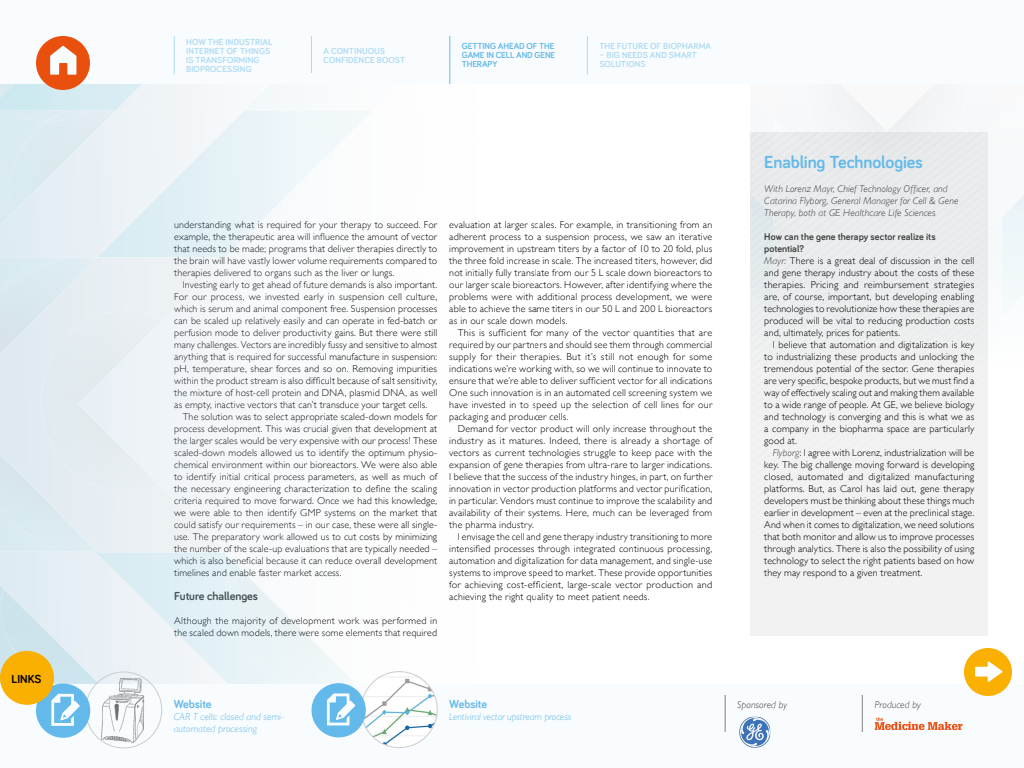
<style>
.page{position:relative;width:1024px;height:768px;background:#fff}
.page>*{position:absolute;margin:0;border:0;box-sizing:border-box;transform-origin:0 0}
.t1{font:700 18px "Bariol";letter-spacing:-.005em;color:#63b9e9}
.t2{font:700 12px "Bariol";letter-spacing:-.005em;color:#404040}
.t3{font:700 12px "Bariol";letter-spacing:-.005em;color:#63b9e9}
.t4{font:700 12px "Bariol";letter-spacing:.005em;color:#000}
.t5{font:300 10px/12px "Gill Sans";letter-spacing:.015em;color:#000;text-align:justify}
.t6{font:italic 300 10px/12px "Gill Sans";letter-spacing:.01em;color:#404040}
.t7{font:italic 300 10px/12px "Gill Sans";letter-spacing:.005em;color:#63b9e9}
.t8{font:700 10px/12px "Bariol";letter-spacing:.005em;color:#404040}
.t9{font:700 9px/9px "Bariol";letter-spacing:.005em;color:#63b9e9}
.s1{font-style:italic;color:#404040}
</style>
<div class="page">
<svg style="left:822px;top:84px;width:202px;height:223px"></svg>
<img style="left:750px;top:132px;width:238px;height:504px">
<div style="left:0;top:292px;width:78px;height:218px;background:#deeaf0"></div>
<div style="left:42px;top:311px;width:36px;height:181px;background:#e2ebf1"></div>
<svg style="left:78px;top:292px;width:159px;height:218px"></svg>
<svg style="left:282px;top:611px;width:30px;height:73px"></svg>
<div style="left:0;top:684px;width:1024px;height:84px;background:#f9fcfe"></div>
<div style="left:0;top:0;width:1024px;height:84px;background:#f9fcfe"></div>
<svg style="left:0;top:36px;width:451px;height:256px"></svg>
<hr style="left:725px;top:695px;width:1px;height:37px;background:#808080">
<hr style="left:449px;top:36px;width:1px;height:48px;background:#63b9e9">
<hr style="left:862px;top:695px;width:1px;height:37px;background:#808080">
<svg style="left:875px;top:718px;width:87px;height:12px"></svg>
<svg style="left:964px;top:648px;width:48px;height:48px"></svg>
<img style="left:739px;top:717px;width:31px;height:31px">
<hr style="left:587px;top:36px;width:1px;height:38px;background:#63b9e9">
<img style="left:86px;top:672px;width:76px;height:76px;border-radius:38px">
<svg style="left:0;top:510px;width:282px;height:228px"></svg>
<div style="left:0;top:651px;width:54px;height:54px;background:#f9b000;border-radius:50%"></div>
<img style="left:361px;top:672px;width:76px;height:76px;border-radius:38px">
<svg style="left:312px;top:641px;width:126px;height:96px"></svg>
<p class="t4" style="left:12px;top:670px;width:31px">LINKS</p>
<p class="t9" style="left:186px;top:37px;width:88px">HOW THE INDUSTRIAL<br>INTERNET OF THINGS<br>IS TRANSFORMING<br>BIOPROCESSING</p>
<p class="t9" style="left:323px;top:46px;width:83px">A CONTINUOUS<br>CONFIDENCE BOOST</p>
<p class="t9" style="left:462px;top:41px;width:95px;text-align:justify">GETTING AHEAD OF THE GAME IN CELL AND GENE THERAPY</p>
<p class="t9" style="left:599px;top:41px;width:113px">THE FUTURE OF BIOPHARMA</p>
<p class="t9" style="left:599px;top:50px;width:99px">– BIG NEEDS AND SMART<br>SOLUTIONS</p>
<p class="t5" style="left:174px;top:218px;width:265px">understanding what is required for your therapy to succeed. For example, the therapeutic area will influence the amount of vector that needs to be made; programs that deliver therapies directly to the brain will have vastly lower volume requirements compared to therapies delivered to organs such as the liver or lungs.</p>
<p class="t5" style="left:183px;top:278px;width:256px">Investing early to get ahead of future demands is also important.</p>
<p class="t5" style="left:174px;top:290px;width:265px">For our process, we invested early in suspension cell culture,</p>
<p class="t5" style="left:174px;top:302px;width:265px">which is serum and animal component free. Suspension processes</p>
<p class="t5" style="left:174px;top:314px;width:265px">can be scaled up relatively easily and can operate in fed-batch or</p>
<p class="t5" style="left:174px;top:326px;width:265px">perfusion mode to deliver productivity gains. But there were still</p>
<p class="t5" style="left:174px;top:338px;width:265px">many challenges. Vectors are incredibly fussy and sensitive to almost</p>
<p class="t5" style="left:174px;top:350px;width:265px">anything that is required for successful manufacture in suspension:</p>
<p class="t5" style="left:174px;top:362px;width:265px">pH, temperature, shear forces and so on. Removing impurities</p>
<p class="t5" style="left:174px;top:374px;width:265px">within the product stream is also difficult because of salt sensitivity,</p>
<p class="t5" style="left:174px;top:386px;width:265px">the mixture of host-cell protein and DNA, plasmid DNA, as well</p>
<p class="t5" style="left:174px;top:398px;width:255px">as empty, inactive vectors that can’t transduce your target cells.</p>
<p class="t5" style="left:183px;top:410px;width:256px">The solution was to select appropriate scaled-down models for</p>
<p class="t5" style="left:174px;top:422px;width:265px">process development. This was crucial given that development at</p>
<p class="t5" style="left:174px;top:434px;width:265px">the larger scales would be very expensive with our process! These</p>
<p class="t5" style="left:174px;top:446px;width:265px">scaled-down models allowed us to identify the optimum physio-</p>
<p class="t5" style="left:174px;top:458px;width:265px">chemical environment within our bioreactors. We were also able</p>
<p class="t5" style="left:174px;top:470px;width:265px">to identify initial critical process parameters, as well as much of</p>
<p class="t5" style="left:174px;top:482px;width:265px">the necessary engineering characterization to define the scaling</p>
<p class="t5" style="left:174px;top:494px;width:265px">criteria required to move forward. Once we had this knowledge,</p>
<p class="t5" style="left:174px;top:506px;width:265px">we were able to then identify GMP systems on the market that</p>
<p class="t5" style="left:174px;top:518px;width:265px">could satisfy our requirements – in our case, these were all single-</p>
<p class="t5" style="left:174px;top:530px;width:265px">use. The preparatory work allowed us to cut costs by minimizing</p>
<p class="t5" style="left:174px;top:542px;width:265px">the number of the scale-up evaluations that are typically needed –</p>
<p class="t5" style="left:174px;top:554px;width:265px">which is also beneficial because it can reduce overall development</p>
<p class="t5" style="left:174px;top:566px;width:169px">timelines and enable faster market access.</p>
<p class="t2" style="left:174px;top:588px;width:85px">Future challenges</p>
<p class="t5" style="left:174px;top:614px;width:265px">Although the majority of development work was performed in the scaled down models, there were some elements that required</p>
<p class="t5" style="left:449px;top:218px;width:265px">evaluation at larger scales. For example, in transitioning from an adherent process to a suspension process, we saw an iterative improvement in upstream titers by a factor of 10 to 20 fold, plus the three fold increase in scale. The increased titers, however, did not initially fully translate from our 5 L scale down bioreactors to our larger scale bioreactors. However, after identifying where the problems were with additional process development, we were able to achieve the same titers in our 50 L and 200 L bioreactors as in our scale down models.</p>
<p class="t5" style="left:449px;top:326px;width:265px;text-indent:9px">This is sufficient for many of the vector quantities that are required by our partners and should see them through commercial supply for their therapies. But it’s still not enough for some indications we’re working with, so we will continue to innovate to ensure that we’re able to deliver sufficient vector for all indications One such innovation is in an automated cell screening system we have invested in to speed up the selection of cell lines for our packaging and producer cells.</p>
<p class="t5" style="left:449px;top:422px;width:265px;text-indent:8px">Demand for vector product will only increase throughout the industry as it matures. Indeed, there is already a shortage of vectors as current technologies struggle to keep pace with the expansion of gene therapies from ultra-rare to larger indications.<br>I believe that the success of the industry hinges, in part, on further innovation in vector production platforms and vector purification, in particular. Vendors must continue to improve the scalability and availability of their systems. Here, much can be leveraged from the pharma industry.</p>
<p class="t5" style="left:449px;top:530px;width:265px;text-indent:9px">I envisage the cell and gene therapy industry transitioning to more intensified processes through integrated continuous processing, automation and digitalization for data management, and single-use systems to improve speed to market. These provide opportunities for achieving cost-efficient, large-scale vector production and achieving the right quality to meet patient needs.</p>
<h1 class="t1" style="left:764px;top:150px;width:160px">Enabling Technologies</h1>
<p class="t6" style="left:764px;top:183px;width:196px">With Lorenz Mayr, Chief Technology Officer, and<br>Catarina Flyborg, General Manager for Cell &amp; Gene<br>Therapy, both at GE Healthcare Life Sciences</p>
<p class="t8" style="left:764px;top:230px;width:173px">How can the gene therapy sector realize its potential?</p>
<p class="t5" style="left:764px;top:254px;width:212px"><span class="s1">Mayr:</span> There is a great deal of discussion in the cell and gene therapy industry about the costs of these therapies. Pricing and reimbursement strategies are, of course, important, but developing enabling technologies to revolutionize how these therapies are produced will be vital to reducing production costs and, ultimately, prices for patients.</p>
<p class="t5" style="left:764px;top:338px;width:212px;text-indent:9px">I believe that automation and digitalization is key to industrializing these products and unlocking the tremendous potential of the sector. Gene therapies are very specific, bespoke products, but we must find a way of effectively scaling out and making them available to a wide range of people. At GE, we believe biology and technology is converging and this is what we as a company in the biopharma space are particularly good at.</p>
<p class="t5" style="left:764px;top:446px;width:212px;text-indent:9px"><span class="s1">Flyborg</span>: I agree with Lorenz, industrialization will be key. The big challenge moving forward is developing closed, automated and digitalized manufacturing platforms. But, as Carol has laid out, gene therapy developers must be thinking about these things much earlier in development – even at the preclinical stage.<br>And when it comes to digitalization, we need solutions that both monitor and allow us to improve processes through analytics. There is also the possibility of using technology to select the right patients based on how they may respond to a given treatment.</p>
<p class="t3" style="left:174px;top:696px;width:39px">Website</p>
<p class="t7" style="left:174px;top:711px;width:112px">CAR T cells: closed and semi&shy;automated processing</p>
<p class="t3" style="left:449px;top:696px;width:39px">Website</p>
<p class="t7" style="left:449px;top:711px;width:124px">Lentiviral vector upstream process</p>
<p class="t6" style="left:737px;top:699px;width:52px">Sponsored by</p>
<p class="t6" style="left:875px;top:699px;width:48px">Produced by</p>
</div>
